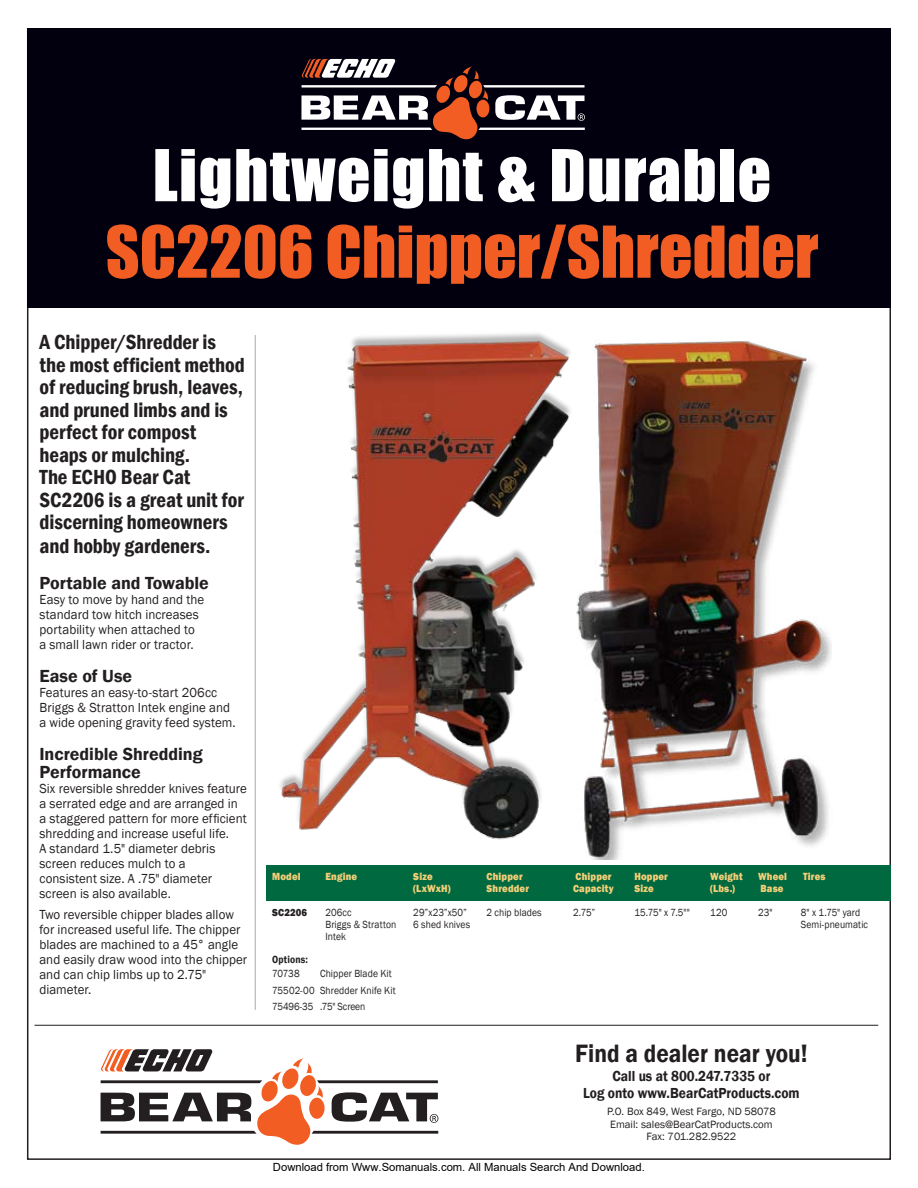
<style>
.page{position:relative;width:918px;height:1188px;background:#fff}
.page>*{position:absolute;margin:0;border:0;box-sizing:border-box;transform-origin:0 0}
.t1{font:66px "Impact";color:#f15d22}
.t2{font:66px "Impact";letter-spacing:.02em;color:#fff}
.t3{font:600 25.8px "Franklin Gothic";color:#231f20;scale:.9 1}
.t4{font:600 condensed 21px/22.6px "Franklin Gothic";color:#231f20}
.t5{font:600 18px/18px "Franklin Gothic";color:#231f20}
.t6{font:600 15px/16.4px "Franklin Gothic";color:#231f20;text-align:center;scale:.9 1}
.t7{font:13.5px/15px "Franklin Gothic";letter-spacing:.005em;color:#231f20;scale:.96 1}
.t8{font:11.25px "Arial";color:#000}
.t9{font:10.95px/12.3px "Franklin Gothic";color:#231f20;text-align:center}
.t10{font:10.65px/16.6px "Franklin Gothic";letter-spacing:.01em;color:#231f20;scale:.9 1}
.t11{font:800 10.65px "Franklin Gothic";letter-spacing:.02em;color:#f5d078;scale:.9 1}
.t12{font:600 10.65px "Franklin Gothic";letter-spacing:.02em;color:#231f20;scale:.9 1}
.t13{font:800 10.65px "Franklin Gothic";letter-spacing:.015em;color:#231f20;scale:.9 1}
</style>
<div class="page">
<hr style="left:34px;top:1025px;width:844px;height:1px;background:#231f20">
<div style="left:28px;top:28px;width:863px;height:280px;background:#02000f"></div>
<svg style="left:301px;top:59px;width:284px;height:80px"></svg>
<svg style="left:101px;top:1049px;width:337px;height:96px"></svg>
<img style="left:580px;top:341px;width:252px;height:518px">
<img style="left:280px;top:333px;width:300px;height:507px">
<hr style="left:255px;top:335px;width:1px;height:675px;background:#a7a9ac">
<div style="left:266px;top:865px;width:625px;height:35px;background:#00693f"></div>
<h1 class="t2" style="left:153px;top:124px;width:620px">Lightweight &amp; Durable</h1>
<h1 class="t1" style="left:106px;top:201px;width:714px">SC2206 Chipper/Shredder</h1>
<h3 class="t4" style="left:39px;top:330px;width:207px">A Chipper/Shredder is the most efficient method of reducing brush, leaves, and pruned limbs and is perfect for compost heaps or mulching.<br>The ECHO Bear Cat<br>SC2206 is a great unit for discerning homeowners and hobby gardeners.</h3>
<h3 class="t5" style="left:39px;top:574px;width:171px">Portable and Towable</h3>
<p class="t7" style="left:39px;top:592px;width:173px">Easy to move by hand and the standard tow hitch increases portability when attached to a small lawn rider or tractor.</p>
<h3 class="t5" style="left:39px;top:667px;width:94px">Ease of Use</h3>
<p class="t7" style="left:39px;top:685px;width:206px">Features an easy-to-start 206cc<br>Briggs &amp; Stratton Intek engine and a wide opening gravity feed system.</p>
<h3 class="t5" style="left:39px;top:745px;width:165px">Incredible Shredding<br>Performance</h3>
<p class="t7" style="left:39px;top:781px;width:218px">Six reversible shredder knives feature a serrated edge and are arranged in a staggered pattern for more efficient shredding and increase useful life.<br>A standard 1.5" diameter debris screen reduces mulch to a<br>consistent size. A .75" diameter screen is also available.</p>
<p class="t7" style="left:39px;top:907px;width:218px">Two reversible chipper blades allow for increased useful life. The chipper blades are machined to a 45° angle and easily draw wood into the chipper and can chip limbs up to 2.75" diameter.</p>
<p class="t11" style="left:272px;top:870px;width:33px">Model</p>
<p class="t11" style="left:325px;top:870px;width:37px">Engine</p>
<p class="t11" style="left:413px;top:870px;width:23px">Size</p>
<p class="t11" style="left:487px;top:870px;width:42px">Chipper</p>
<p class="t11" style="left:576px;top:870px;width:42px">Chipper</p>
<p class="t11" style="left:634px;top:870px;width:39px">Hopper</p>
<p class="t11" style="left:710px;top:870px;width:37px">Weight</p>
<p class="t11" style="left:758px;top:870px;width:34px">Wheel</p>
<p class="t11" style="left:803px;top:870px;width:26px">Tires</p>
<p class="t11" style="left:413px;top:882px;width:43px">(LxWxH)</p>
<p class="t11" style="left:487px;top:882px;width:49px">Shredder</p>
<p class="t11" style="left:573px;top:882px;width:47px">Capacity</p>
<p class="t11" style="left:634px;top:882px;width:23px">Size</p>
<p class="t11" style="left:710px;top:882px;width:29px">(Lbs.)</p>
<p class="t11" style="left:761px;top:882px;width:27px">Base</p>
<p class="t13" style="left:272px;top:905px;width:41px">SC2206</p>
<p class="t10" style="left:325px;top:904px;width:31px">206cc</p>
<p class="t10" style="left:413px;top:904px;width:61px">29”x23”x50”</p>
<p class="t10" style="left:487px;top:904px;width:63px">2 chip blades</p>
<p class="t10" style="left:573px;top:904px;width:26px">2.75”</p>
<p class="t10" style="left:634px;top:904px;width:63px">15.75" x 7.5""</p>
<p class="t10" style="left:710px;top:904px;width:20px">120</p>
<p class="t10" style="left:758px;top:904px;width:18px">23"</p>
<p class="t10" style="left:801px;top:904px;width:68px">8" x 1.75" yard</p>
<p class="t10" style="left:325px;top:916px;width:80px">Briggs &amp; Stratton</p>
<p class="t10" style="left:413px;top:916px;width:65px">6 shed knives</p>
<p class="t10" style="left:801px;top:916px;width:76px">Semi-pneumatic</p>
<p class="t10" style="left:325px;top:928px;width:24px">Intek</p>
<p class="t12" style="left:272px;top:952px;width:41px">Options:</p>
<p class="t10" style="left:272px;top:966px;width:32px">70738</p>
<p class="t10" style="left:272px;top:966px;width:139px;text-indent:48px">Chipper Blade Kit<br>75502-00 Shredder Knife Kit<br>75496-35 .75" Screen</p>
<h2 class="t3" style="left:575px;top:1038px;width:260px">Find a dealer near you!</h2>
<p class="t6" style="left:583px;top:1068px;width:242px">Call us at 800.247.7335 or<br>Log onto www.BearCatProducts.com</p>
<p class="t9" style="left:607px;top:1106px;width:170px">P.O. Box 849, West Fargo, ND 58078<br>Email: sales@BearCatProducts.com<br>Fax: 701.282.9522</p>
<p class="t8" style="left:273px;top:1160px;width:373px">Download from Www.Somanuals.com. All Manuals Search And Download.</p>
</div>
